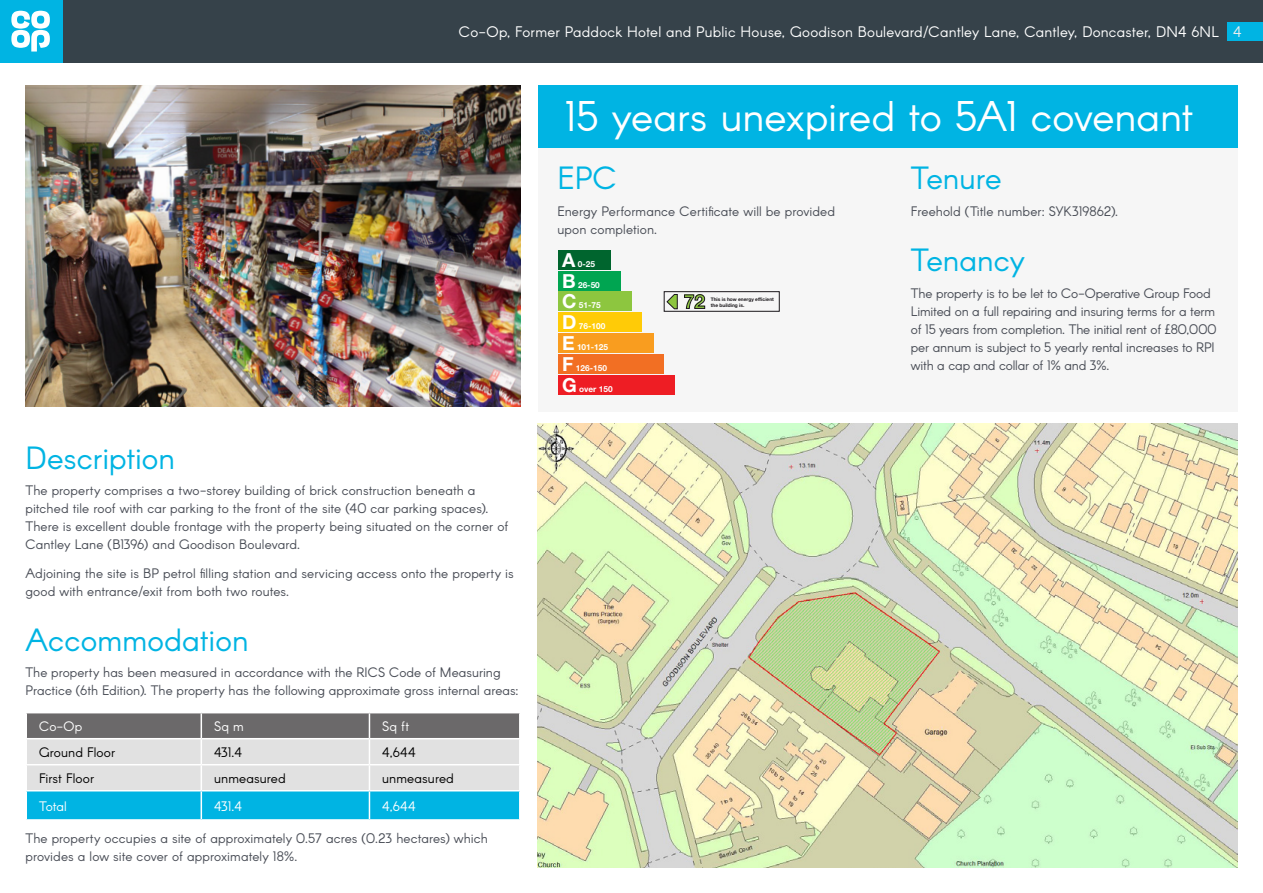
<style>
.page{position:relative;width:1263px;height:893px;background:#fff}
.page>*{position:absolute;margin:0;border:0;box-sizing:border-box;transform-origin:0 0}
.t1{font:42px "Arcon";letter-spacing:-.005em;color:#fff}
.t2{font:31.5px "Arcon";color:#00b4e3}
.t3{font:700 19.35px "Helvetica Neue LT Std";color:#fff}
.t4{font:700 19.35px "Helvetica Neue LT Std";color:#8dc63f}
.t5{font:15px "Arcon";letter-spacing:.01em;color:#fff}
.t6{font:13.5px/18px "Arcon";color:#494d56}
.t7{font:13.5px "Arcon";letter-spacing:.005em;color:#000}
.t8{font:13.5px "Arcon";letter-spacing:.01em;color:#fff}
.t9{font:700 8.25px "Helvetica Neue LT Std";color:#fff}
.t10{font:700 4.8px/5.8px "Helvetica Neue LT Std";color:#1a171b}
.s1{color:#eceded}
</style>
<div class="page">
<div style="left:0;top:0;width:1263px;height:62px;background:#36424a"></div>
<div style="left:1227px;top:23px;width:36px;height:18px;background:#00b4e3"></div>
<div style="left:0;top:0;width:62px;height:62px;background:#00b4e3"></div>
<svg style="left:11px;top:11px;width:39px;height:41px"></svg>
<div style="left:538px;top:147px;width:699px;height:264px;background:#f6f6f6"></div>
<svg style="left:26px;top:713px;width:494px;height:107px;background:#8ebbc8"></svg>
<hr style="left:519px;top:713px;width:2px;height:25px;background:#fff">
<hr style="left:26px;top:738px;width:175px;height:1px;background:#fff">
<hr style="left:201px;top:738px;width:168px;height:1px;background:#fff">
<hr style="left:369px;top:738px;width:152px;height:1px;background:#fff">
<div style="left:538px;top:85px;width:699px;height:62px;background:#00b4e3"></div>
<img style="left:538px;top:424px;width:699px;height:443px">
<img style="left:26px;top:85px;width:495px;height:321px">
<div style="left:558px;top:250px;width:53px;height:19px;background:#00652e"></div>
<div style="left:558px;top:271px;width:63px;height:19px;background:#00a551"></div>
<div style="left:558px;top:292px;width:73px;height:19px;background:#8dc63f"></div>
<div style="left:558px;top:313px;width:84px;height:19px;background:#ffcb07"></div>
<div style="left:558px;top:333px;width:95px;height:20px;background:#f99d1f"></div>
<div style="left:558px;top:354px;width:106px;height:20px;background:#f26f23"></div>
<div style="left:558px;top:375px;width:117px;height:20px;background:#ee1d24"></div>
<div style="left:664px;top:291px;width:116px;height:21px;border:1px solid #1a171b"></div>
<svg style="left:684px;top:294px;width:21px;height:15px"></svg>
<svg style="left:666px;top:294px;width:12px;height:15px"></svg>
<p class="t5" style="left:459px;top:22px;width:784px">Co-Op, Former Paddock Hotel and Public House, Goodison Boulevard/Cantley Lane, Cantley, Doncaster, DN4 6NL <span class="s1">4</span></p>
<h1 class="t1" style="left:565px;top:90px;width:630px">15 years unexpired to 5A1 covenant</h1>
<h2 class="t2" style="left:26px;top:438px;width:151px">Description</h2>
<p class="t6" style="left:26px;top:482px;width:484px">The property comprises a two-storey building of brick construction beneath a pitched tile roof with car parking to the front of the site (40 car parking spaces).<br>There is excellent double frontage with the property being situated on the corner of Cantley Lane (B1396) and Goodison Boulevard.</p>
<p class="t6" style="left:26px;top:565px;width:490px">Adjoining the site is BP petrol filling station and servicing access onto the property is good with entrance/exit from both two routes.</p>
<h2 class="t2" style="left:26px;top:620px;width:224px">Accommodation</h2>
<p class="t6" style="left:26px;top:665px;width:494px">The property has been measured in accordance with the RICS Code of Measuring<br>Practice (6th Edition). The property has the following approximate gross internal areas:</p>
<p class="t8" style="left:39px;top:718px;width:45px">Co-Op</p>
<p class="t8" style="left:214px;top:718px;width:31px">Sq m</p>
<p class="t8" style="left:382px;top:718px;width:28px">Sq ft</p>
<p class="t7" style="left:39px;top:744px;width:78px">Ground Floor</p>
<p class="t7" style="left:214px;top:744px;width:30px">431.4</p>
<p class="t7" style="left:382px;top:744px;width:35px">4,644</p>
<p class="t7" style="left:39px;top:770px;width:57px">First Floor</p>
<p class="t7" style="left:214px;top:770px;width:73px">unmeasured</p>
<p class="t7" style="left:382px;top:770px;width:73px">unmeasured</p>
<p class="t8" style="left:39px;top:797px;width:29px">Total</p>
<p class="t8" style="left:214px;top:797px;width:30px">431.4</p>
<p class="t8" style="left:382px;top:797px;width:35px">4,644</p>
<p class="t6" style="left:26px;top:831px;width:464px">The property occupies a site of approximately 0.57 acres (0.23 hectares) which provides a low site cover of approximately 18%.</p>
<h2 class="t2" style="left:557px;top:158px;width:61px">EPC</h2>
<p class="t6" style="left:557px;top:203px;width:279px">Energy Performance Certificate will be provided upon completion.</p>
<h3 class="t3" style="left:562px;top:248px;width:15px">A</h3>
<p class="t9" style="left:578px;top:259px;width:19px">0-25</p>
<h3 class="t3" style="left:562px;top:269px;width:15px">B</h3>
<p class="t9" style="left:578px;top:279px;width:23px">26-50</p>
<h3 class="t3" style="left:562px;top:290px;width:16px">C</h3>
<p class="t9" style="left:579px;top:300px;width:23px">51-75</p>
<h3 class="t3" style="left:562px;top:310px;width:16px">D</h3>
<p class="t9" style="left:579px;top:321px;width:28px">76-100</p>
<h3 class="t3" style="left:562px;top:331px;width:14px">E</h3>
<p class="t9" style="left:577px;top:342px;width:33px">101-125</p>
<h3 class="t3" style="left:562px;top:352px;width:13px">F</h3>
<p class="t9" style="left:576px;top:363px;width:33px">126-150</p>
<h3 class="t3" style="left:562px;top:373px;width:16px">G</h3>
<p class="t9" style="left:579px;top:384px;width:35px">over 150</p>
<h3 class="t4" style="left:684px;top:290px;width:23px">72</h3>
<p class="t10" style="left:711px;top:296px;width:65px">This is how energy efficient the building is.</p>
<h2 class="t2" style="left:911px;top:158px;width:92px">Tenure</h2>
<p class="t6" style="left:911px;top:203px;width:209px">Freehold (Title number: SYK319862).</p>
<h2 class="t2" style="left:911px;top:240px;width:115px">Tenancy</h2>
<p class="t6" style="left:911px;top:285px;width:307px">The property is to be let to Co-Operative Group Food Limited on a full repairing and insuring terms for a term of 15 years from completion. The initial rent of £80,000 per annum is subject to 5 yearly rental increases to RPI with a cap and collar of 1% and 3%.</p>
</div>
